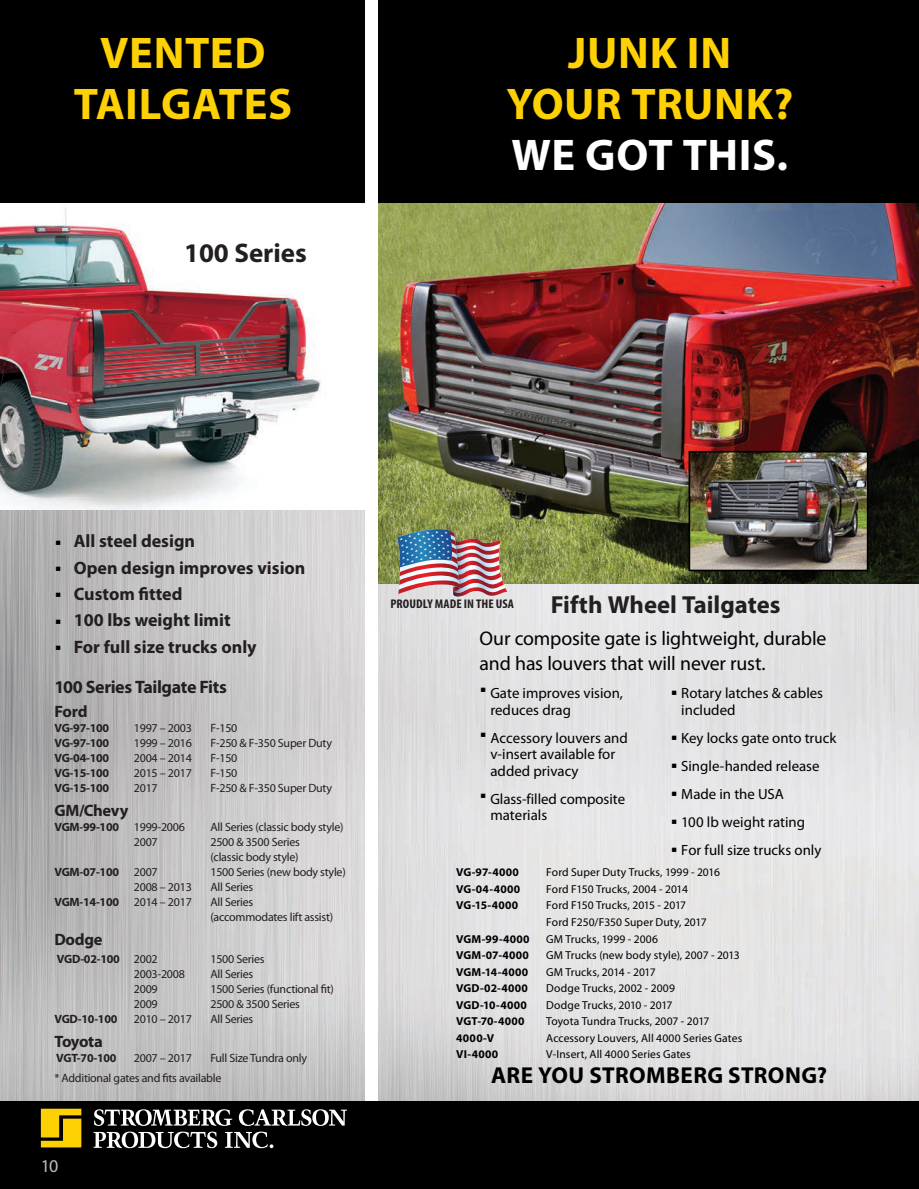
<style>
.page{position:relative;width:919px;height:1189px;background:#fff}
.page>*{position:absolute;margin:0;border:0;box-sizing:border-box;transform-origin:0 0}
.t1{font:700 44.55px/51.2px "Myriad Pro";letter-spacing:.01em;color:#fed105;text-align:center}
.t2{font:700 44.55px "Myriad Pro";letter-spacing:.01em;color:#fff}
.t3{font:700 27px "Myriad Pro";color:#231f20}
.t4{font:700 24.75px "Myriad Pro";letter-spacing:-.005em;color:#231f20}
.t5{font:700 23.1px "Myriad Pro";letter-spacing:.015em;color:#000}
.t6{font:19.8px/24.8px "Myriad Pro";letter-spacing:-.01em;color:#000}
.t7{font:700 18px/26.4px "Myriad Pro";color:#231f20}
.t8{font:700 18px "Myriad Pro";letter-spacing:-.02em;color:#231f20}
.t9{font:18px "Myriad Pro";color:#bcbdc0}
.t10{font:700 16.5px "Myriad Pro";letter-spacing:-.02em;color:#231f20}
.t11{font:14.85px/16.5px "Myriad Pro";color:#000}
.t12{font:700 condensed 12.6px "Myriad Pro";letter-spacing:.005em;color:#231f20;scale:1.06 1}
.t13{font:12px/15px "Myriad Pro";letter-spacing:-.02em;color:#231f20}
.t14{font:700 12px "Myriad Pro";letter-spacing:-.02em;color:#231f20}
.t15{font:11.55px/16.5px "Myriad Pro";letter-spacing:.01em;color:#000}
.t16{font:700 11.55px "Myriad Pro";letter-spacing:.02em;color:#000}
.s1{font-family:"Gotham";font-size:26.4px;color:#000}
.s2{font-weight:400}
.s3{font-family:"Gotham";font-weight:700;font-size:26.4px}
</style>
<div class="page">
<img style="left:918px;top:203px;width:1px;height:898px">
<div style="left:0;top:1101px;width:919px;height:88px;background:#000"></div>
<svg style="left:41px;top:1108px;width:40px;height:39px;background:#d6b004"></svg>
<svg style="left:94px;top:1109px;width:253px;height:39px"></svg>
<img style="left:0;top:509px;width:365px;height:592px">
<img style="left:378px;top:583px;width:540px;height:518px">
<hr style="left:918px;top:0;width:1px;height:203px;background:#000">
<div style="left:378px;top:0;width:540px;height:203px;background:#000"></div>
<div style="left:0;top:0;width:365px;height:203px;background:#000"></div>
<img style="left:378px;top:203px;width:540px;height:380px">
<img style="left:691px;top:454px;width:174px;height:114px">
<div style="left:688px;top:451px;width:180px;height:120px;border:2px solid #000"></div>
<img style="left:397px;top:529px;width:110px;height:68px">
<img style="left:0;top:208px;width:321px;height:301px">
<h1 class="t1" style="left:74px;top:28px;width:220px">VENTED<br>TAILGATES</h1>
<h2 class="t3" style="left:184px;top:237px;width:124px">100 Series</h2>
<h1 class="t1" style="left:506px;top:28px;width:288px">JUNK IN<br>YOUR TRUNK?</h1>
<h1 class="t2" style="left:511px;top:130px;width:278px">WE GOT THIS.</h1>
<h3 class="t7" style="left:54px;top:528px;width:253px"><span class="s1">·</span> All steel design<br><span class="s1">·</span> Open design improves vision <span class="s1">·</span> Custom fitted<br><span class="s1">·</span> 100 lbs weight limit<br><span class="s1">·</span> For full size trucks only</h3>
<h3 class="t8" style="left:54px;top:677px;width:174px">100 Series Tailgate Fits</h3>
<h3 class="t10" style="left:54px;top:702px;width:35px">Ford</h3>
<p class="t14" style="left:54px;top:721px;width:56px">VG-97-100</p>
<p class="t13" style="left:134px;top:721px;width:59px">1997 – 2003</p>
<p class="t13" style="left:210px;top:721px;width:29px">F-150</p>
<p class="t14" style="left:54px;top:736px;width:56px">VG-97-100</p>
<p class="t13" style="left:134px;top:736px;width:59px">1999 – 2016</p>
<p class="t13" style="left:210px;top:736px;width:123px">F-250 &amp; F-350 Super Duty</p>
<p class="t14" style="left:54px;top:751px;width:56px">VG-04-100</p>
<p class="t13" style="left:134px;top:751px;width:59px">2004 – 2014</p>
<p class="t13" style="left:210px;top:751px;width:29px">F-150</p>
<p class="t14" style="left:54px;top:766px;width:56px">VG-15-100</p>
<p class="t13" style="left:134px;top:766px;width:59px">2015 – 2017</p>
<p class="t13" style="left:210px;top:766px;width:29px">F-150</p>
<p class="t14" style="left:54px;top:781px;width:56px">VG-15-100</p>
<p class="t13" style="left:134px;top:781px;width:25px">2017</p>
<p class="t13" style="left:210px;top:781px;width:123px">F-250 &amp; F-350 Super Duty</p>
<h3 class="t10" style="left:54px;top:801px;width:75px">GM/Chevy</h3>
<p class="t14" style="left:54px;top:820px;width:132px">VGM-99-100 <span class="s2">1999-2006</span></p>
<p class="t13" style="left:210px;top:820px;width:135px">All Series (classic body style)</p>
<p class="t13" style="left:134px;top:835px;width:25px">2007</p>
<p class="t13" style="left:210px;top:835px;width:91px">2500 &amp; 3500 Series (classic body style)</p>
<p class="t14" style="left:54px;top:865px;width:105px">VGM-07-100 <span class="s2">2007</span></p>
<p class="t13" style="left:210px;top:865px;width:137px">1500 Series (new body style)</p>
<p class="t13" style="left:134px;top:880px;width:59px">2008 – 2013</p>
<p class="t13" style="left:210px;top:880px;width:44px">All Series</p>
<p class="t14" style="left:54px;top:895px;width:139px">VGM-14-100 <span class="s2">2014 – 2017</span></p>
<p class="t13" style="left:210px;top:895px;width:124px">All Series (accommodates lift assist)</p>
<h3 class="t10" style="left:54px;top:930px;width:50px">Dodge</h3>
<p class="t14" style="left:57px;top:952px;width:102px">VGD-02-100 <span class="s2">2002</span></p>
<p class="t13" style="left:210px;top:952px;width:56px">1500 Series</p>
<p class="t13" style="left:134px;top:967px;width:53px">2003-2008</p>
<p class="t13" style="left:210px;top:967px;width:44px">All Series</p>
<p class="t13" style="left:134px;top:982px;width:25px">2009</p>
<p class="t13" style="left:210px;top:982px;width:125px">1500 Series (functional fit)</p>
<p class="t13" style="left:134px;top:997px;width:25px">2009</p>
<p class="t13" style="left:210px;top:997px;width:91px">2500 &amp; 3500 Series</p>
<p class="t14" style="left:54px;top:1012px;width:65px">VGD-10-100</p>
<p class="t13" style="left:134px;top:1012px;width:59px">2010 – 2017</p>
<p class="t13" style="left:210px;top:1012px;width:44px">All Series</p>
<h3 class="t10" style="left:54px;top:1032px;width:50px">Toyota</h3>
<p class="t14" style="left:56px;top:1051px;width:62px">VGT-70-100</p>
<p class="t13" style="left:134px;top:1051px;width:59px">2007 – 2017</p>
<p class="t13" style="left:54px;top:1049px;width:254px;line-height:19.5px;text-indent:156px">Full Size Tundra only * Additional gates and fits available</p>
<h3 class="t9" style="left:41px;top:1156px;width:19px">10</h3>
<h3 class="t4" style="left:551px;top:591px;width:231px">Fifth Wheel Tailgates</h3>
<h3 class="t6" style="left:480px;top:627px;width:348px">Our composite gate is lightweight, durable and has louvers that will never rust.</h3>
<p class="t11" style="left:490px;top:685px;width:134px;text-indent:-11px"><span class="s3">·</span> Gate improves vision, reduces drag</p>
<p class="t11" style="left:490px;top:729px;width:139px;text-indent:-11px"><span class="s3">·</span> Accessory louvers and v-insert available for added privacy</p>
<p class="t11" style="left:490px;top:790px;width:136px;text-indent:-11px"><span class="s3">·</span> Glass-filled composite materials</p>
<p class="t12" style="left:390px;top:596px;width:118px">PROUDLY MADE IN THE USA</p>
<p class="t11" style="left:681px;top:685px;width:143px;text-indent:-11px"><span class="s3">·</span> Rotary latches &amp; cables included</p>
<p class="t11" style="left:670px;top:724px;width:167px;line-height:28px"><span class="s3">·</span> Key locks gate onto truck <span class="s3">·</span> Single-handed release<br><span class="s3">·</span> Made in the USA<br><span class="s3">·</span> 100 lb weight rating<br><span class="s3">·</span> For full size trucks only</p>
<p class="t16" style="left:456px;top:866px;width:64px">VG-97-4000</p>
<p class="t15" style="left:546px;top:864px;width:175px">Ford Super Duty Trucks, 1999 - 2016</p>
<p class="t16" style="left:456px;top:882px;width:66px">VG-04-4000</p>
<p class="t15" style="left:546px;top:881px;width:143px">Ford F150 Trucks, 2004 - 2014</p>
<p class="t16" style="left:456px;top:899px;width:64px">VG-15-4000</p>
<p class="t15" style="left:546px;top:897px;width:162px">Ford F150 Trucks, 2015 - 2017<br>Ford F250/F350 Super Duty, 2017</p>
<p class="t16" style="left:456px;top:932px;width:75px">VGM-99-4000</p>
<p class="t15" style="left:546px;top:930px;width:113px">GM Trucks, 1999 - 2006</p>
<p class="t16" style="left:456px;top:948px;width:74px">VGM-07-4000</p>
<p class="t15" style="left:546px;top:947px;width:195px">GM Trucks (new body style), 2007 - 2013</p>
<p class="t16" style="left:456px;top:965px;width:74px">VGM-14-4000</p>
<p class="t15" style="left:546px;top:963px;width:111px">GM Trucks, 2014 - 2017</p>
<p class="t16" style="left:456px;top:981px;width:73px">VGD-02-4000</p>
<p class="t15" style="left:546px;top:980px;width:130px">Dodge Trucks, 2002 - 2009</p>
<p class="t16" style="left:456px;top:998px;width:72px">VGD-10-4000</p>
<p class="t15" style="left:546px;top:996px;width:128px">Dodge Trucks, 2010 - 2017</p>
<p class="t16" style="left:456px;top:1014px;width:70px">VGT-70-4000</p>
<p class="t15" style="left:546px;top:1013px;width:165px">Toyota Tundra Trucks, 2007 - 2017</p>
<p class="t16" style="left:456px;top:1031px;width:39px">4000-V</p>
<p class="t15" style="left:546px;top:1029px;width:197px">Accessory Louvers, All 4000 Series Gates</p>
<p class="t16" style="left:456px;top:1047px;width:43px">VI-4000</p>
<p class="t15" style="left:546px;top:1046px;width:146px">V-Insert, All 4000 Series Gates</p>
<h3 class="t5" style="left:491px;top:1062px;width:337px">ARE YOU STROMBERG STRONG?</h3>
</div>
